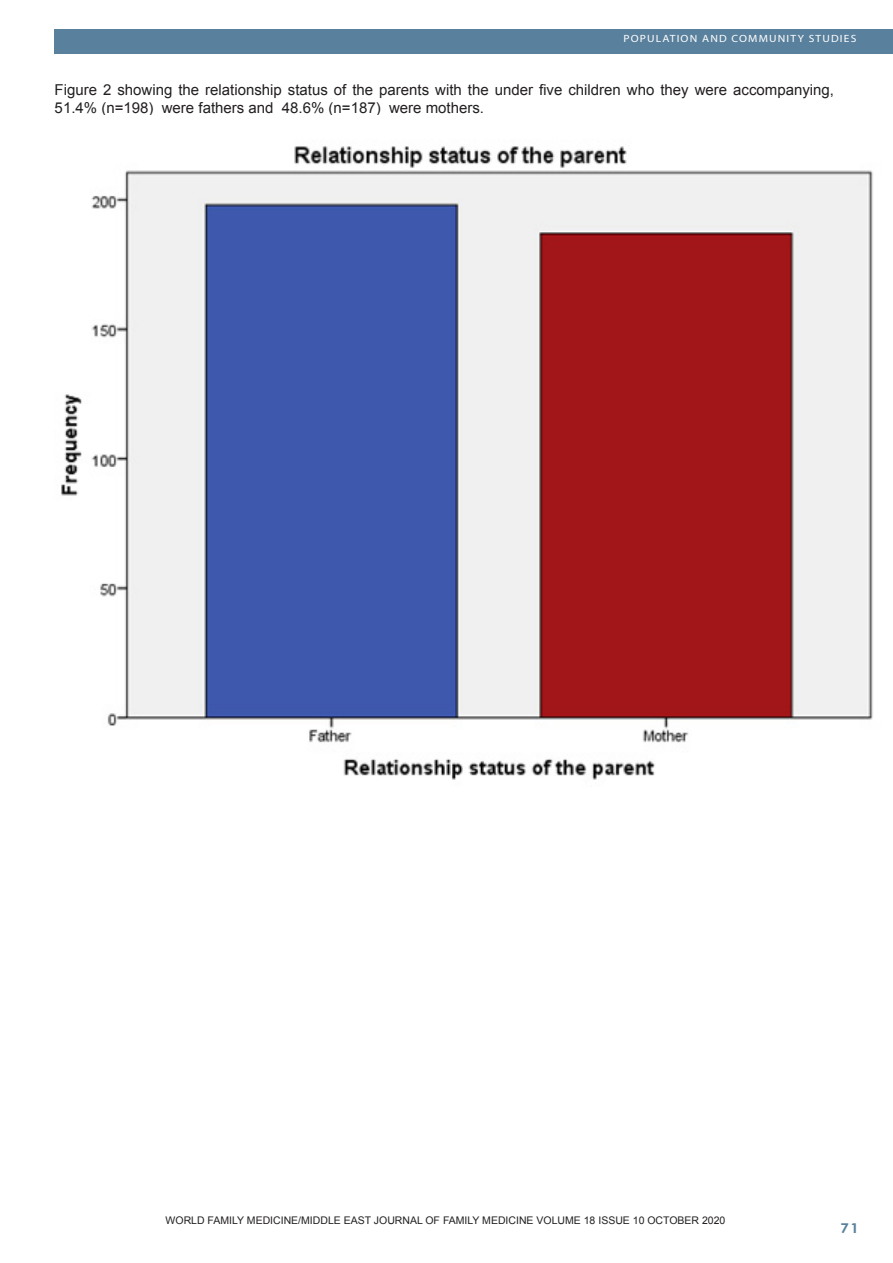
<style>
.page{position:relative;width:893px;height:1263px;background:#fff}
.page>*{position:absolute;margin:0;border:0;box-sizing:border-box;transform-origin:0 0}
.Footnote_Text{font:15px/18px "Arial";color:#231f20}
.t1{font:700 13.5px "Century Gothic";color:#59809c;scale:1.1 1}
.Footnote_Text-2{font:10.5px "Arial";color:#231f20}
.t2{font:10.5px "Myriad";letter-spacing:.1em;color:#fff;scale:1.1 1}
</style>
<div class="page">
<div style="left:54px;top:30px;width:839px;height:24px;background:#59809c"></div>
<img style="left:61px;top:146px;width:812px;height:634px">
<p class="t2" style="left:623px;top:33px;width:213px">POPULATION AND COMMUNITY STUDIES</p>
<p class="Footnote_Text" style="left:55px;top:81px;width:781px">Figure 2 showing the relationship status of the parents with the under five children who they were accompanying,<br>51.4% (n=198) were fathers and 48.6% (n=187) were mothers.</p>
<p class="Footnote_Text-2" style="left:166px;top:1214px;width:561px">WORLD FAMILY MEDICINE/MIDDLE EAST JOURNAL OF FAMILY MEDICINE VOLUME 18 ISSUE 10 OCTOBER 2020</p>
<p class="t1" style="left:840px;top:1218px;width:18px">71</p>
</div>
